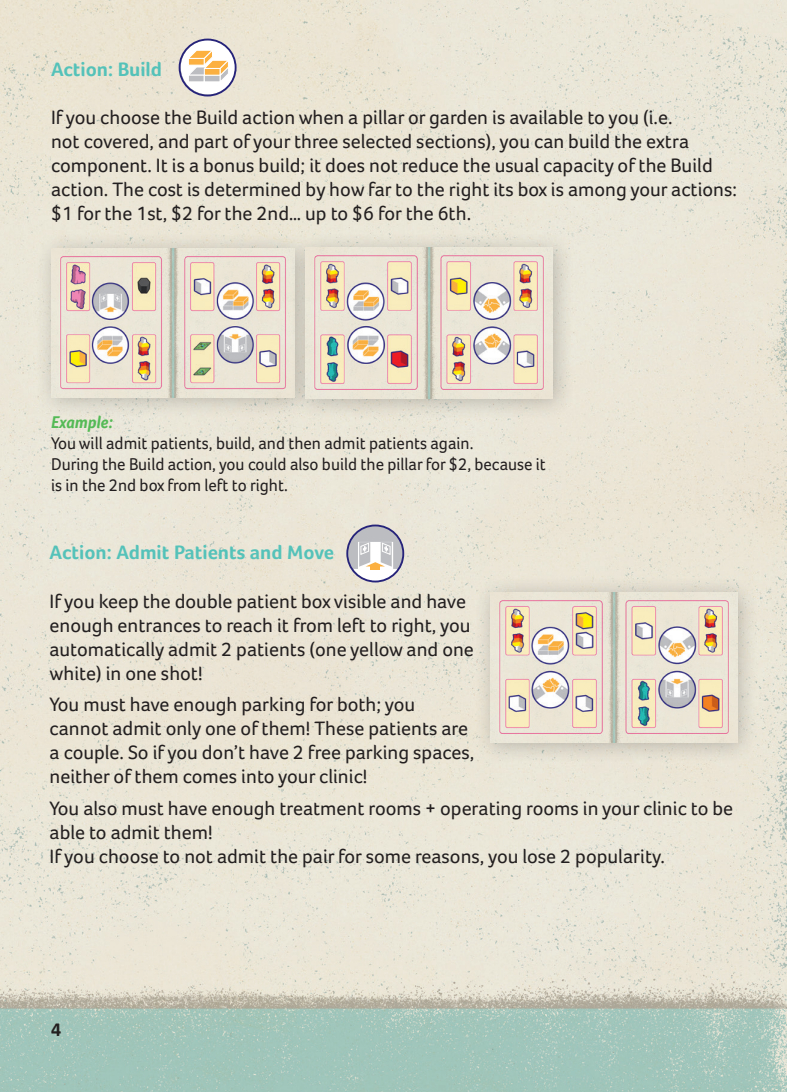
<style>
.page{position:relative;width:787px;height:1092px;background:#fff}
.page>*{position:absolute;margin:0;border:0;box-sizing:border-box;transform-origin:0 0}
.t1{font:20px/24px "Foco";color:#231f20}
.t2{font:700 20px "Foco";color:#55c2b9}
.t3{font:700 20px "Calibri";color:#231f20}
.t4{font:17.5px/21px "Foco";color:#231f20;scale:.96 1}
.t5{font:italic 700 17.5px "Foco";color:#54ba56;scale:.96 1}
</style>
<div class="page">
<img style="left:0;top:0;width:787px;height:1091px">
<div style="left:180px;top:40px;width:56px;height:55px;background:#fff;border-radius:50%"></div>
<svg style="left:187px;top:49px;width:43px;height:34px"></svg>
<div style="left:179px;top:39px;width:57px;height:57px;border:2px solid #26237b;border-radius:50%"></div>
<div style="left:34px;top:232px;width:282px;height:187px;background:#231f20;opacity:.25"></div>
<img style="left:51px;top:248px;width:237px;height:149px">
<div style="left:288px;top:231px;width:287px;height:190px;background:#231f20;opacity:.25"></div>
<img style="left:305px;top:247px;width:247px;height:151px">
<div style="left:348px;top:526px;width:55px;height:55px;background:#fff;border-radius:50%"></div>
<svg style="left:348px;top:526px;width:55px;height:44px"></svg>
<div style="left:346px;top:524px;width:58px;height:58px;border:2px solid #26237b;border-radius:50%"></div>
<div style="left:473px;top:575px;width:286px;height:190px;background:#231f20;opacity:.25"></div>
<img style="left:490px;top:592px;width:247px;height:150px">
<p class="t2" style="left:51px;top:58px;width:113px">Action: Build</p>
<p class="t1" style="left:51px;top:105px;width:687px">If you choose the Build action when a pillar or garden is available to you (i.e.<br>not covered, and part of your three selected sections), you can build the extra component. It is a bonus build; it does not reduce the usual capacity of the Build action. The cost is determined by how far to the right its box is among your actions: $1 for the 1st, $2 for the 2nd… up to $6 for the 6th.</p>
<p class="t5" style="left:51px;top:411px;width:66px">Example:</p>
<p class="t4" style="left:51px;top:432px;width:517px">You will admit patients, build, and then admit patients again.<br>During the Build action, you could also build the pillar for $2, because it is in the 2nd box from left to right.</p>
<p class="t2" style="left:50px;top:541px;width:286px">Action: Admit Patients and Move</p>
<p class="t1" style="left:50px;top:588px;width:426px">If you keep the double patient box visible and have enough entrances to reach it from left to right, you automatically admit 2 patients (one yellow and one white) in one shot!</p>
<p class="t1" style="left:50px;top:692px;width:426px">You must have enough parking for both; you cannot admit only one of them! These patients are a couple. So if you don’t have 2 free parking spaces, neither of them comes into your clinic!</p>
<p class="t1" style="left:50px;top:795px;width:685px">You also must have enough treatment rooms + operating rooms in your clinic to be able to admit them!<br>If you choose to not admit the pair for some reasons, you lose 2 popularity.</p>
<p class="t3" style="left:51px;top:1016px;width:12px">4</p>
</div>
